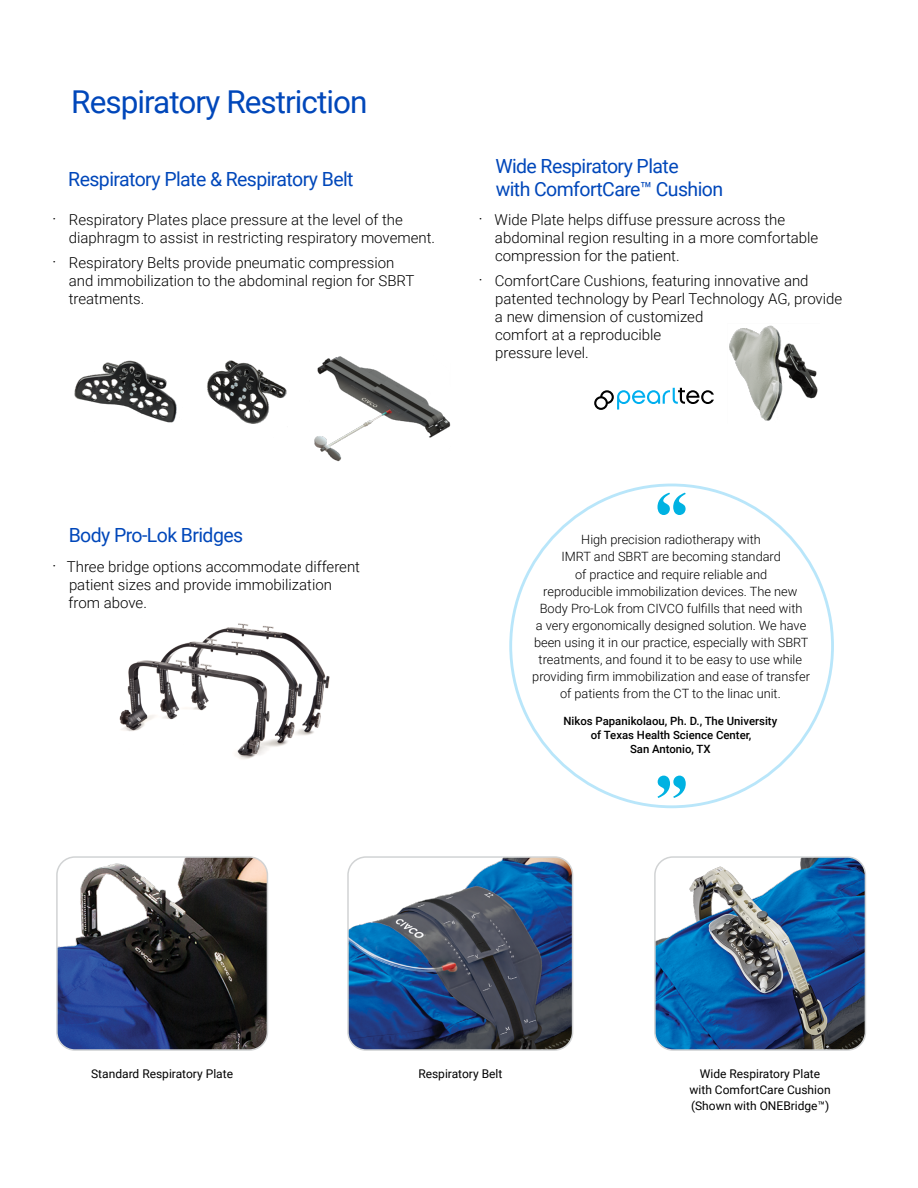
<style>
.page{position:relative;width:918px;height:1188px;background:#fff}
.page>*{position:absolute;margin:0;border:0;box-sizing:border-box;transform-origin:0 0}
.t1{font:31.5px "Roboto";letter-spacing:-.03em;color:#0047ba}
.t2{font:19.5px/22.5px "Roboto";letter-spacing:-.03em;color:#0047ba}
.t3{font:300 15px/18px "Roboto";color:#000}
.t4{font:300 12.75px/17.1px "Roboto";color:#000;text-align:center}
.t5{font:12px/15.8px "Roboto";color:#000;text-align:center}
.t6{font:500 11.4px/14.2px "Roboto";color:#000;text-align:center}
.s1{font-size:18px}
</style>
<div class="page">
<img style="left:119px;top:623px;width:211px;height:137px">
<img style="left:314px;top:356px;width:137px;height:106px">
<img style="left:207px;top:360px;width:80px;height:64px">
<svg style="left:594px;top:388px;width:120px;height:22px"></svg>
<img style="left:729px;top:325px;width:89px;height:96px">
<img style="left:74px;top:360px;width:103px;height:63px">
<img style="left:657px;top:859px;width:206px;height:189px">
<div style="left:654px;top:856px;width:212px;height:195px;border:2px solid #d1d3d4;border-radius:18px"></div>
<img style="left:59px;top:859px;width:206px;height:189px">
<div style="left:56px;top:856px;width:212px;height:195px;border:2px solid #d1d3d4;border-radius:18px"></div>
<img style="left:350px;top:859px;width:223px;height:189px">
<div style="left:347px;top:856px;width:226px;height:195px;border:2px solid #d1d3d4;border-radius:18px"></div>
<svg style="left:658px;top:493px;width:28px;height:22px"></svg>
<svg style="left:658px;top:776px;width:28px;height:22px"></svg>
<h1 class="t1" style="left:71px;top:79px;width:298px">Respiratory Restriction</h1>
<h2 class="t2" style="left:68px;top:167px;width:287px">Respiratory Plate &amp; Respiratory Belt</h2>
<p class="t3" style="left:69px;top:210px;width:368px;text-indent:-16px"><span class="s1">·</span> Respiratory Plates place pressure at the level of the diaphragm to assist in restricting respiratory movement.</p>
<p class="t3" style="left:69px;top:253px;width:347px;text-indent:-16px"><span class="s1">·</span> Respiratory Belts provide pneumatic compression and immobilization to the abdominal region for SBRT treatments.</p>
<h2 class="t2" style="left:495px;top:155px;width:229px">Wide Respiratory Plate<br>with ComfortCare™ Cushion</h2>
<p class="t3" style="left:495px;top:210px;width:325px;text-indent:-17px"><span class="s1">·</span> Wide Plate helps diffuse pressure across the abdominal region resulting in a more comfortable compression for the patient.</p>
<p class="t3" style="left:495px;top:271px;width:349px;text-indent:-17px"><span class="s1">·</span> ComfortCare Cushions, featuring innovative and patented technology by Pearl Technology AG, provide a new dimension of customized<br>comfort at a reproducible<br>pressure level.</p>
<h2 class="t2" style="left:69px;top:523px;width:176px">Body Pro-Lok Bridges</h2>
<p class="t3" style="left:69px;top:557px;width:293px;text-indent:-16px"><span class="s1">·</span> Three bridge options accommodate different patient sizes and provide immobilization from above.</p>
<p class="t4" style="left:532px;top:531px;width:279px">High precision radiotherapy with<br>IMRT and SBRT are becoming standard<br>of practice and require reliable and<br>reproducible immobilization devices. The new Body Pro-Lok from CIVCO fulfills that need with<br>a very ergonomically designed solution. We have been using it in our practice, especially with SBRT treatments, and found it to be easy to use while providing firm immobilization and ease of transfer of patients from the CT to the linac unit.</p>
<p class="t6" style="left:563px;top:713px;width:215px">Nikos Papanikolaou, Ph. D., The University of Texas Health Science Center,<br>San Antonio, TX</p>
<p class="t5" style="left:91px;top:1066px;width:143px">Standard Respiratory Plate</p>
<p class="t5" style="left:690px;top:1066px;width:143px">Wide Respiratory Plate with ComfortCare Cushion (Shown with ONEBridge™)</p>
<p class="t5" style="left:418px;top:1066px;width:86px">Respiratory Belt</p>
</div>
